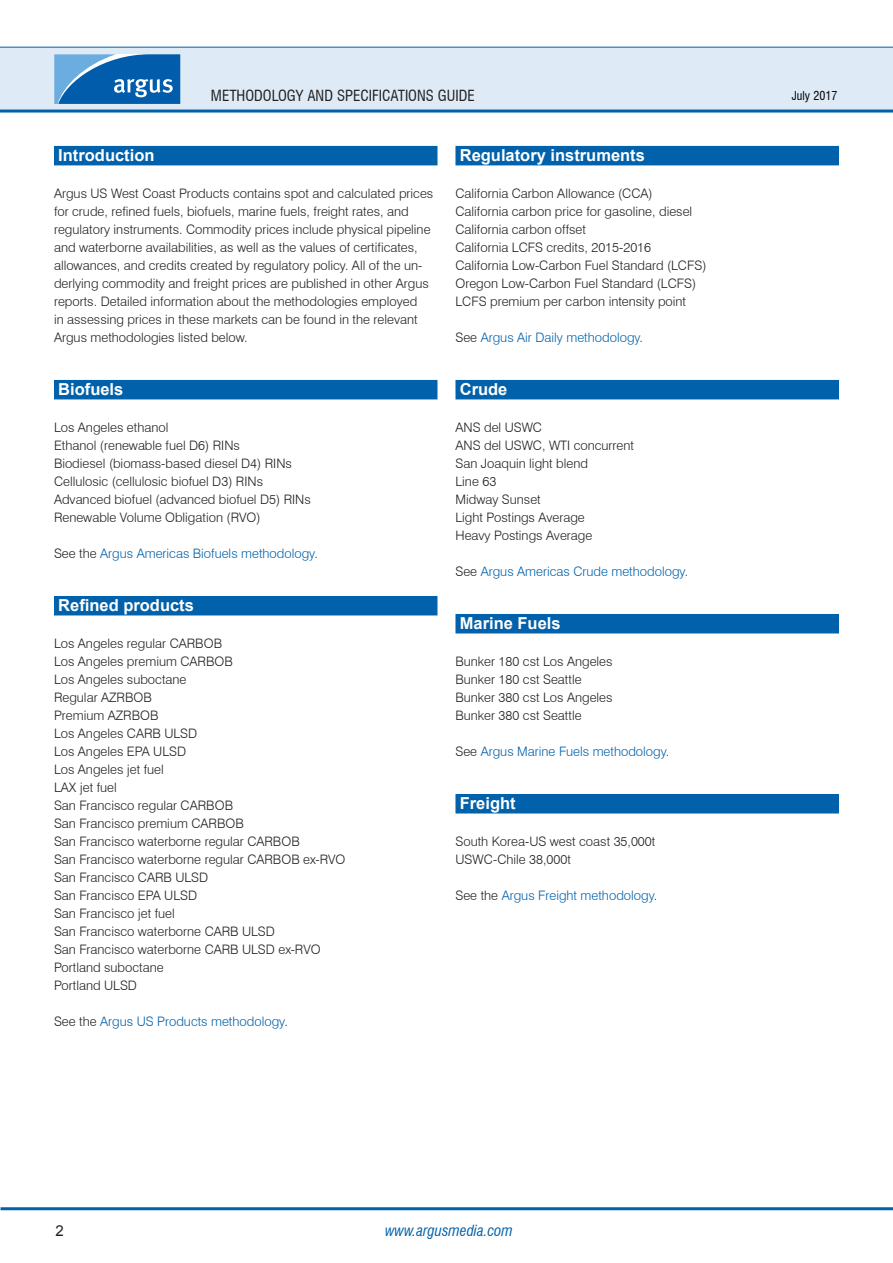
<style>
.page{position:relative;width:893px;height:1263px;background:#fff}
.page>*{position:absolute;margin:0;border:0;box-sizing:border-box;transform-origin:0 0}
.H1_-_Section_header{font:700 16.5px "Arial";color:#fff}
.t1{font:condensed 15px "Swiss 721 BT";color:#231f20}
.t2{font:italic condensed 15px "Swiss 721 BT";color:#0161aa}
.t3{font:15px "Arial";color:#231f20}
.P1_-_Body_Text{font:300 13.05px/18px "Swiss 721 BT";color:#231f20}
.P1_-_Body_Text-2{font:300 13.05px "Swiss 721 BT";color:#0161aa}
.t4{font:condensed 12px "Swiss 721 BT";color:#000}
.s1{color:#231f20}
</style>
<div class="page">
<div style="left:0;top:47px;width:893px;height:64px;background:#deebf7"></div>
<hr style="left:0;top:110px;width:893px;height:3px;background:#0161aa">
<hr style="left:0;top:47px;width:893px;height:1px;background:#0161aa">
<hr style="left:1px;top:1207px;width:892px;height:3px;background:#0161aa">
<svg style="left:54px;top:54px;width:126px;height:50px"></svg>
<div style="left:54px;top:146px;width:383px;height:19px;background:#0161aa"></div>
<div style="left:54px;top:380px;width:383px;height:19px;background:#0161aa"></div>
<div style="left:54px;top:596px;width:383px;height:19px;background:#0161aa"></div>
<div style="left:455px;top:146px;width:384px;height:19px;background:#0161aa"></div>
<div style="left:455px;top:380px;width:384px;height:19px;background:#0161aa"></div>
<div style="left:455px;top:614px;width:384px;height:19px;background:#0161aa"></div>
<div style="left:455px;top:794px;width:384px;height:19px;background:#0161aa"></div>
<p class="t1" style="left:211px;top:86px;width:265px">METHODOLOGY AND SPECIFICATIONS GUIDE</p>
<p class="H1_-_Section_header" style="left:58px;top:144px;width:98px">Introduction</p>
<p class="P1_-_Body_Text" style="left:54px;top:184px;width:381px">Argus US West Coast Products contains spot and calculated prices for crude, refined fuels, biofuels, marine fuels, freight rates, and regulatory instruments. Commodity prices include physical pipeline and waterborne availabilities, as well as the values of certificates, allowances, and credits created by regulatory policy. All of the un&shy;derlying commodity and freight prices are published in other Argus reports. Detailed information about the methodologies employed<br>in assessing prices in these markets can be found in the relevant Argus methodologies listed below.</p>
<p class="H1_-_Section_header" style="left:58px;top:378px;width:67px">Biofuels</p>
<p class="P1_-_Body_Text" style="left:54px;top:418px;width:116px">Los Angeles ethanol</p>
<p class="P1_-_Body_Text" style="left:54px;top:436px;width:187px">Ethanol (renewable fuel D6) RINs</p>
<p class="P1_-_Body_Text" style="left:54px;top:454px;width:239px">Biodiesel (biomass-based diesel D4) RINs</p>
<p class="P1_-_Body_Text" style="left:54px;top:472px;width:211px">Cellulosic (cellulosic biofuel D3) RINs</p>
<p class="P1_-_Body_Text" style="left:54px;top:490px;width:258px">Advanced biofuel (advanced biofuel D5) RINs</p>
<p class="P1_-_Body_Text" style="left:54px;top:508px;width:208px">Renewable Volume Obligation (RVO)</p>
<p class="P1_-_Body_Text-2" style="left:54px;top:545px;width:265px"><span class="s1">See the</span> Argus Americas Biofuels methodology<span class="s1">.</span></p>
<p class="H1_-_Section_header" style="left:58px;top:594px;width:137px">Refined products</p>
<p class="P1_-_Body_Text" style="left:54px;top:634px;width:170px">Los Angeles regular CARBOB</p>
<p class="P1_-_Body_Text" style="left:54px;top:652px;width:180px">Los Angeles premium CARBOB</p>
<p class="P1_-_Body_Text" style="left:54px;top:670px;width:134px">Los Angeles suboctane</p>
<p class="P1_-_Body_Text" style="left:54px;top:688px;width:99px">Regular AZRBOB</p>
<p class="P1_-_Body_Text" style="left:54px;top:706px;width:106px">Premium AZRBOB</p>
<p class="P1_-_Body_Text" style="left:54px;top:724px;width:145px">Los Angeles CARB ULSD</p>
<p class="P1_-_Body_Text" style="left:54px;top:742px;width:134px">Los Angeles EPA ULSD</p>
<p class="P1_-_Body_Text" style="left:54px;top:760px;width:111px">Los Angeles jet fuel</p>
<p class="P1_-_Body_Text" style="left:54px;top:778px;width:64px">LAX jet fuel</p>
<p class="P1_-_Body_Text" style="left:54px;top:796px;width:181px">San Francisco regular CARBOB</p>
<p class="P1_-_Body_Text" style="left:54px;top:814px;width:191px">San Francisco premium CARBOB</p>
<p class="P1_-_Body_Text" style="left:54px;top:832px;width:247px">San Francisco waterborne regular CARBOB</p>
<p class="P1_-_Body_Text" style="left:54px;top:850px;width:293px">San Francisco waterborne regular CARBOB ex-RVO</p>
<p class="P1_-_Body_Text" style="left:54px;top:868px;width:156px">San Francisco CARB ULSD</p>
<p class="P1_-_Body_Text" style="left:54px;top:886px;width:145px">San Francisco EPA ULSD</p>
<p class="P1_-_Body_Text" style="left:54px;top:904px;width:122px">San Francisco jet fuel</p>
<p class="P1_-_Body_Text" style="left:54px;top:922px;width:222px">San Francisco waterborne CARB ULSD</p>
<p class="P1_-_Body_Text" style="left:54px;top:940px;width:268px">San Francisco waterborne CARB ULSD ex-RVO</p>
<p class="P1_-_Body_Text" style="left:54px;top:958px;width:111px">Portland suboctane</p>
<p class="P1_-_Body_Text" style="left:54px;top:976px;width:85px">Portland ULSD</p>
<p class="P1_-_Body_Text-2" style="left:54px;top:1013px;width:235px"><span class="s1">See the</span> Argus US Products methodology<span class="s1">.</span></p>
<p class="H1_-_Section_header" style="left:460px;top:144px;width:187px">Regulatory instruments</p>
<p class="P1_-_Body_Text" style="left:455px;top:184px;width:199px">California Carbon Allowance (CCA)</p>
<p class="P1_-_Body_Text" style="left:455px;top:202px;width:238px">California carbon price for gasoline, diesel</p>
<p class="P1_-_Body_Text" style="left:455px;top:220px;width:132px">California carbon offset</p>
<p class="P1_-_Body_Text" style="left:455px;top:238px;width:197px">California LCFS credits, 2015-2016</p>
<p class="P1_-_Body_Text" style="left:455px;top:256px;width:252px">California Low-Carbon Fuel Standard (LCFS)</p>
<p class="P1_-_Body_Text" style="left:455px;top:274px;width:242px">Oregon Low-Carbon Fuel Standard (LCFS)</p>
<p class="P1_-_Body_Text" style="left:455px;top:292px;width:232px">LCFS premium per carbon intensity point</p>
<p class="P1_-_Body_Text-2" style="left:455px;top:329px;width:189px"><span class="s1">See</span> Argus Air Daily methodology<span class="s1">.</span></p>
<p class="H1_-_Section_header" style="left:460px;top:378px;width:49px">Crude</p>
<p class="P1_-_Body_Text" style="left:455px;top:418px;width:88px">ANS del USWC</p>
<p class="P1_-_Body_Text" style="left:455px;top:436px;width:180px">ANS del USWC, WTI concurrent</p>
<p class="P1_-_Body_Text" style="left:455px;top:454px;width:134px">San Joaquin light blend</p>
<p class="P1_-_Body_Text" style="left:455px;top:472px;width:42px">Line 63</p>
<p class="P1_-_Body_Text" style="left:455px;top:490px;width:87px">Midway Sunset</p>
<p class="P1_-_Body_Text" style="left:455px;top:508px;width:131px">Light Postings Average</p>
<p class="P1_-_Body_Text" style="left:455px;top:526px;width:138px">Heavy Postings Average</p>
<p class="P1_-_Body_Text-2" style="left:455px;top:563px;width:234px"><span class="s1">See</span> Argus Americas Crude methodology<span class="s1">.</span></p>
<p class="H1_-_Section_header" style="left:460px;top:612px;width:102px">Marine Fuels</p>
<p class="P1_-_Body_Text" style="left:455px;top:652px;width:159px">Bunker 180 cst Los Angeles</p>
<p class="P1_-_Body_Text" style="left:455px;top:670px;width:128px">Bunker 180 cst Seattle</p>
<p class="P1_-_Body_Text" style="left:455px;top:688px;width:159px">Bunker 380 cst Los Angeles</p>
<p class="P1_-_Body_Text" style="left:455px;top:706px;width:128px">Bunker 380 cst Seattle</p>
<p class="P1_-_Body_Text-2" style="left:455px;top:743px;width:215px"><span class="s1">See</span> Argus Marine Fuels methodology<span class="s1">.</span></p>
<p class="H1_-_Section_header" style="left:460px;top:792px;width:57px">Freight</p>
<p class="P1_-_Body_Text" style="left:455px;top:832px;width:201px">South Korea-US west coast 35,000t</p>
<p class="P1_-_Body_Text" style="left:455px;top:850px;width:117px">USWC-Chile 38,000t</p>
<p class="P1_-_Body_Text-2" style="left:455px;top:887px;width:203px"><span class="s1">See the</span> Argus Freight methodology<span class="s1">.</span></p>
<p class="t3" style="left:55px;top:1220px;width:10px">2</p>
<p class="t2" style="left:385px;top:1221px;width:129px">www.argusmedia.com</p>
<p class="t4" style="left:792px;top:88px;width:47px">July 2017</p>
</div>
